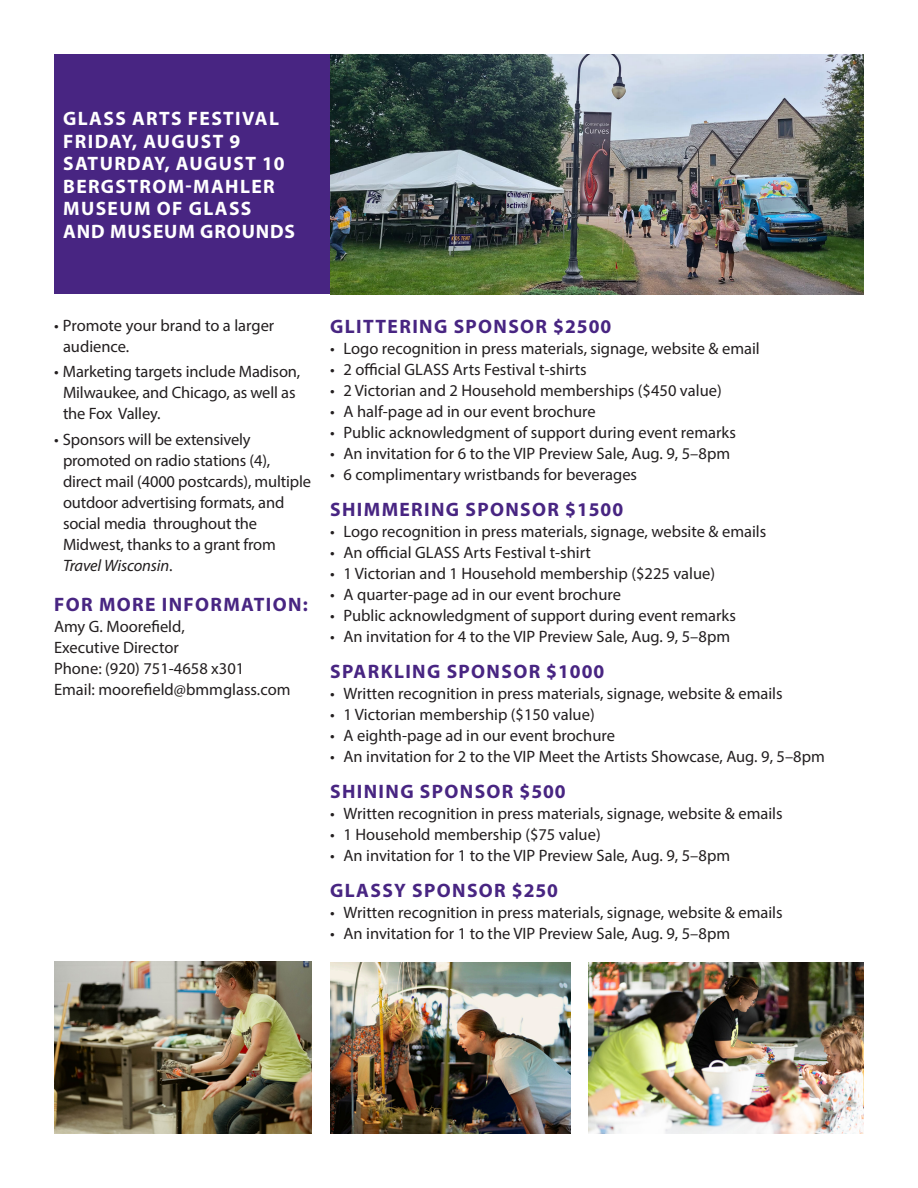
<style>
.page{position:relative;width:918px;height:1188px;background:#fff}
.page>*{position:absolute;margin:0;border:0;box-sizing:border-box;transform-origin:0 0}
.t1{font:700 19.5px "Myriad Pro";letter-spacing:.07em;color:#482582}
.t2{font:700 19.5px "Myriad Pro";letter-spacing:.07em;color:#fff}
.t3{font:700 19.5px "Myriad Pro";letter-spacing:.045em;color:#fff}
.t4{font:16.5px/21px "Myriad Pro";color:#231f20}
.s1{font-style:italic}
</style>
<div class="page">
<div style="left:54px;top:54px;width:423px;height:239px;background:#482582"></div>
<img style="left:330px;top:962px;width:241px;height:172px">
<img style="left:330px;top:54px;width:534px;height:241px">
<img style="left:54px;top:962px;width:258px;height:172px">
<img style="left:588px;top:962px;width:276px;height:172px">
<p class="t2" style="left:63px;top:106px;width:217px">GLASS ARTS FESTIVAL</p>
<p class="t2" style="left:63px;top:129px;width:179px">FRIDAY, AUGUST 9</p>
<p class="t2" style="left:63px;top:151px;width:223px">SATURDAY, AUGUST 10</p>
<p class="t2" style="left:63px;top:174px;width:213px">BERGSTROM-MAHLER</p>
<p class="t2" style="left:63px;top:196px;width:190px">MUSEUM OF GLASS</p>
<p class="t3" style="left:63px;top:219px;width:233px">AND MUSEUM GROUNDS</p>
<p class="t4" style="left:63px;top:315px;width:213px;text-indent:-9px">• Promote your brand to a larger audience.</p>
<p class="t4" style="left:63px;top:361px;width:239px;text-indent:-9px">• Marketing targets include Madison,<br>Milwaukee, and Chicago, as well as the Fox Valley.</p>
<p class="t4" style="left:63px;top:429px;width:250px;text-indent:-9px">• Sponsors will be extensively promoted on radio stations (4), direct mail (4000 postcards), multiple outdoor advertising formats, and social media throughout the<br>Midwest, thanks to a grant from<br><span class="s1">Travel Wisconsin</span>.</p>
<p class="t1" style="left:54px;top:592px;width:255px">FOR MORE INFORMATION:</p>
<p class="t4" style="left:54px;top:616px;width:132px">Amy G. Moorefield,</p>
<p class="t4" style="left:54px;top:637px;width:126px">Executive Director</p>
<p class="t4" style="left:54px;top:658px;width:192px">Phone: (920) 751-4658 x301</p>
<p class="t4" style="left:54px;top:679px;width:238px">Email: moorefield@bmmglass.com</p>
<p class="t1" style="left:330px;top:314px;width:283px">GLITTERING SPONSOR $2500</p>
<p class="t4" style="left:330px;top:338px;width:431px">• Logo recognition in press materials, signage, website &amp; email</p>
<p class="t4" style="left:330px;top:359px;width:258px">• 2 official GLASS Arts Festival t-shirts</p>
<p class="t4" style="left:330px;top:380px;width:393px">• 2 Victorian and 2 Household memberships ($450 value)</p>
<p class="t4" style="left:330px;top:401px;width:267px">• A half-page ad in our event brochure</p>
<p class="t4" style="left:330px;top:422px;width:407px">• Public acknowledgment of support during event remarks</p>
<p class="t4" style="left:330px;top:443px;width:402px">• An invitation for 6 to the VIP Preview Sale, Aug. 9, 5–8pm</p>
<p class="t4" style="left:330px;top:464px;width:309px">• 6 complimentary wristbands for beverages</p>
<p class="t1" style="left:330px;top:497px;width:295px">SHIMMERING SPONSOR $1500</p>
<p class="t4" style="left:330px;top:521px;width:438px">• Logo recognition in press materials, signage, website &amp; emails</p>
<p class="t4" style="left:330px;top:542px;width:263px">• An official GLASS Arts Festival t-shirt</p>
<p class="t4" style="left:330px;top:563px;width:387px">• 1 Victorian and 1 Household membership ($225 value)</p>
<p class="t4" style="left:330px;top:584px;width:293px">• A quarter-page ad in our event brochure</p>
<p class="t4" style="left:330px;top:605px;width:407px">• Public acknowledgment of support during event remarks</p>
<p class="t4" style="left:330px;top:626px;width:402px">• An invitation for 4 to the VIP Preview Sale, Aug. 9, 5–8pm</p>
<p class="t1" style="left:330px;top:659px;width:276px">SPARKLING SPONSOR $1000</p>
<p class="t4" style="left:330px;top:683px;width:454px">• Written recognition in press materials, signage, website &amp; emails</p>
<p class="t4" style="left:330px;top:704px;width:266px">• 1 Victorian membership ($150 value)</p>
<p class="t4" style="left:330px;top:725px;width:287px">• A eighth-page ad in our event brochure</p>
<p class="t4" style="left:330px;top:746px;width:496px">• An invitation for 2 to the VIP Meet the Artists Showcase, Aug. 9, 5–8pm</p>
<p class="t1" style="left:330px;top:779px;width:237px">SHINING SPONSOR $500</p>
<p class="t4" style="left:330px;top:803px;width:454px">• Written recognition in press materials, signage, website &amp; emails</p>
<p class="t4" style="left:330px;top:824px;width:272px">• 1 Household membership ($75 value)</p>
<p class="t4" style="left:330px;top:845px;width:402px">• An invitation for 1 to the VIP Preview Sale, Aug. 9, 5–8pm</p>
<p class="t1" style="left:330px;top:878px;width:229px">GLASSY SPONSOR $250</p>
<p class="t4" style="left:330px;top:902px;width:454px">• Written recognition in press materials, signage, website &amp; emails</p>
<p class="t4" style="left:330px;top:923px;width:402px">• An invitation for 1 to the VIP Preview Sale, Aug. 9, 5–8pm</p>
</div>
